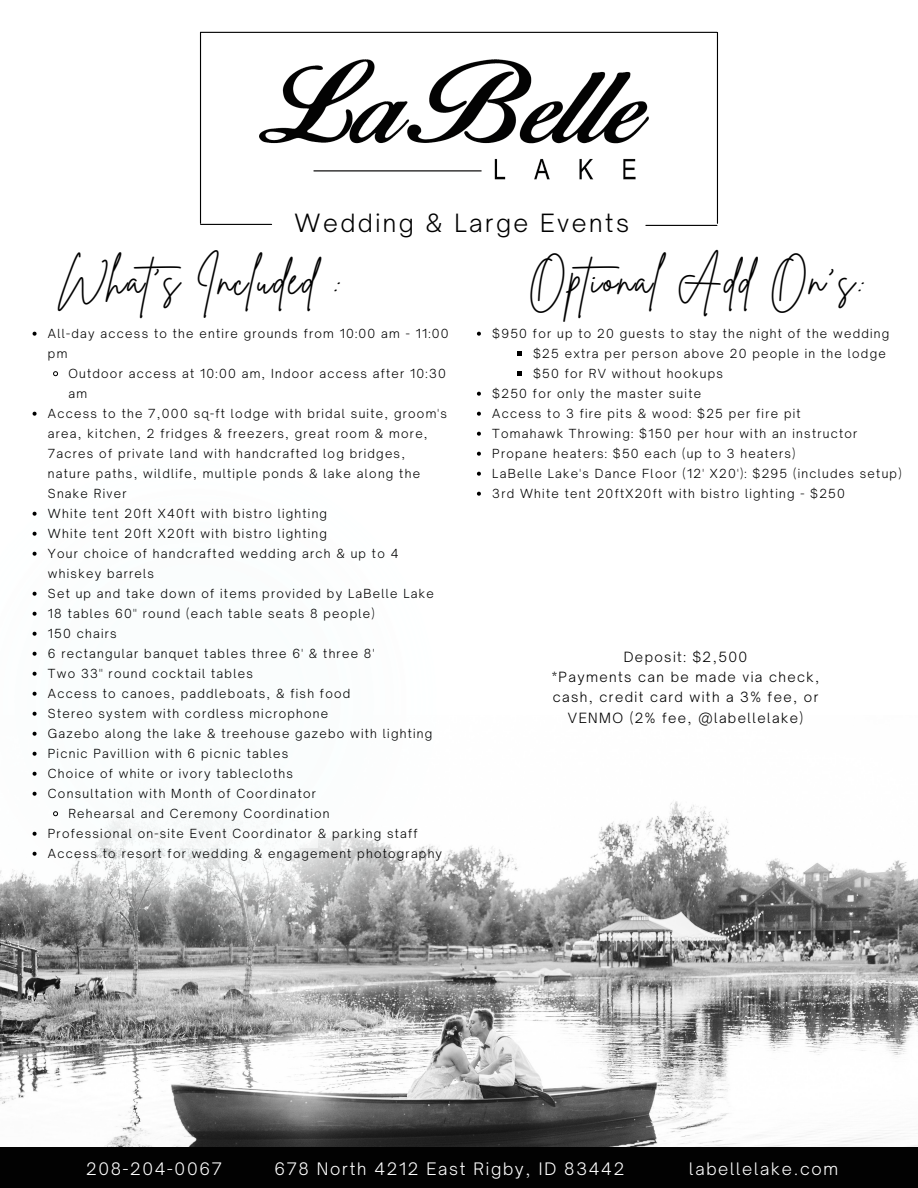
<style>
.page{position:relative;width:918px;height:1188px;background:#fff}
.page>*{position:absolute;margin:0;border:0;box-sizing:border-box;transform-origin:0 0}
.t1{font:42px "Brittany Signature";letter-spacing:.04em;color:#000}
.t2{font:300 24px "Open Sauce One";letter-spacing:.105em;color:#000}
.t3{font:300 16.5px "Open Sauce One";letter-spacing:.105em;color:#fff}
.t4{font:300 13.5px/20.2px "Open Sauce One";letter-spacing:.105em;color:#000;text-align:center}
.t5{font:300 12px/20px "Open Sauce One";letter-spacing:.105em;color:#000}
</style>
<div class="page">
<img style="left:259px;top:59px;width:390px;height:121px">
<hr style="left:201px;top:224px;width:71px;height:1px;background:#000">
<hr style="left:646px;top:225px;width:71px;height:1px;background:#000">
<hr style="left:201px;top:32px;width:516px;height:1px;background:#000">
<hr style="left:200px;top:32px;width:1px;height:191px;background:#000">
<hr style="left:717px;top:32px;width:1px;height:191px;background:#000">
<img style="left:0;top:816px;width:918px;height:332px">
<div style="left:0;top:1148px;width:918px;height:40px;background:#020202"></div>
<img style="left:0;top:391px;width:500px;height:595px">
<svg style="left:33px;top:332px;width:4px;height:4px"></svg>
<svg style="left:53px;top:371px;width:6px;height:6px"></svg>
<svg style="left:33px;top:412px;width:4px;height:4px"></svg>
<svg style="left:33px;top:512px;width:4px;height:4px"></svg>
<svg style="left:33px;top:532px;width:4px;height:4px"></svg>
<svg style="left:33px;top:552px;width:4px;height:4px"></svg>
<svg style="left:33px;top:592px;width:4px;height:4px"></svg>
<svg style="left:33px;top:612px;width:4px;height:4px"></svg>
<svg style="left:33px;top:632px;width:4px;height:4px"></svg>
<svg style="left:33px;top:652px;width:4px;height:4px"></svg>
<svg style="left:33px;top:672px;width:4px;height:4px"></svg>
<svg style="left:33px;top:692px;width:4px;height:4px"></svg>
<svg style="left:33px;top:712px;width:4px;height:4px"></svg>
<svg style="left:33px;top:732px;width:4px;height:4px"></svg>
<svg style="left:33px;top:752px;width:4px;height:4px"></svg>
<svg style="left:33px;top:772px;width:4px;height:4px"></svg>
<svg style="left:33px;top:792px;width:4px;height:4px"></svg>
<svg style="left:52px;top:810px;width:7px;height:7px"></svg>
<svg style="left:33px;top:832px;width:4px;height:4px"></svg>
<svg style="left:33px;top:852px;width:4px;height:4px"></svg>
<svg style="left:477px;top:332px;width:4px;height:4px"></svg>
<svg style="left:518px;top:352px;width:4px;height:4px"></svg>
<svg style="left:518px;top:372px;width:4px;height:4px"></svg>
<svg style="left:477px;top:392px;width:4px;height:4px"></svg>
<svg style="left:477px;top:412px;width:4px;height:4px"></svg>
<svg style="left:477px;top:432px;width:4px;height:4px"></svg>
<svg style="left:477px;top:452px;width:4px;height:4px"></svg>
<svg style="left:477px;top:472px;width:4px;height:4px"></svg>
<svg style="left:477px;top:492px;width:4px;height:4px"></svg>
<p class="t2" style="left:295px;top:208px;width:336px">Wedding &amp; Large Events</p>
<p class="t1" style="left:58px;top:253px;width:285px">What's Included :</p>
<p class="t1" style="left:529px;top:253px;width:339px">Optional Add On's:</p>
<p class="t5" style="left:48px;top:323px;width:402px">All-day access to the entire grounds from 10:00 am - 11:00 pm</p>
<p class="t5" style="left:68px;top:363px;width:379px">Outdoor access at 10:00 am, Indoor access after 10:30 am</p>
<p class="t5" style="left:48px;top:403px;width:401px">Access to the 7,000 sq-ft lodge with bridal suite, groom's area, kitchen, 2 fridges &amp; freezers, great room &amp; more, 7acres of private land with handcrafted log bridges, nature paths, wildlife, multiple ponds &amp; lake along the Snake River</p>
<p class="t5" style="left:48px;top:503px;width:281px">White tent 20ft X40ft with bistro lighting</p>
<p class="t5" style="left:48px;top:523px;width:281px">White tent 20ft X20ft with bistro lighting</p>
<p class="t5" style="left:48px;top:543px;width:352px">Your choice of handcrafted wedding arch &amp; up to 4 whiskey barrels</p>
<p class="t5" style="left:48px;top:583px;width:388px">Set up and take down of items provided by LaBelle Lake</p>
<p class="t5" style="left:48px;top:603px;width:328px">18 tables 60" round (each table seats 8 people)</p>
<p class="t5" style="left:48px;top:623px;width:70px">150 chairs</p>
<p class="t5" style="left:48px;top:643px;width:328px">6 rectangular banquet tables three 6' &amp; three 8'</p>
<p class="t5" style="left:48px;top:663px;width:206px">Two 33" round cocktail tables</p>
<p class="t5" style="left:48px;top:683px;width:304px">Access to canoes, paddleboats, &amp; fish food</p>
<p class="t5" style="left:48px;top:703px;width:282px">Stereo system with cordless microphone</p>
<p class="t5" style="left:48px;top:723px;width:386px">Gazebo along the lake &amp; treehouse gazebo with lighting</p>
<p class="t5" style="left:48px;top:743px;width:242px">Picnic Pavillion with 6 picnic tables</p>
<p class="t5" style="left:48px;top:763px;width:246px">Choice of white or ivory tablecloths</p>
<p class="t5" style="left:48px;top:783px;width:270px">Consultation with Month of Coordinator</p>
<p class="t5" style="left:68px;top:803px;width:263px">Rehearsal and Ceremony Coordination</p>
<p class="t5" style="left:48px;top:823px;width:371px">Professional on-site Event Coordinator &amp; parking staff</p>
<p class="t5" style="left:48px;top:843px;width:396px">Access to resort for wedding &amp; engagement photography</p>
<p class="t5" style="left:492px;top:323px;width:399px">$950 for up to 20 guests to stay the night of the wedding</p>
<p class="t5" style="left:533px;top:343px;width:354px">$25 extra per person above 20 people in the lodge</p>
<p class="t5" style="left:533px;top:363px;width:191px">$50 for RV without hookups</p>
<p class="t5" style="left:492px;top:383px;width:210px">$250 for only the master suite</p>
<p class="t5" style="left:492px;top:403px;width:310px">Access to 3 fire pits &amp; wood: $25 per fire pit</p>
<p class="t5" style="left:492px;top:423px;width:367px">Tomahawk Throwing: $150 per hour with an instructor</p>
<p class="t5" style="left:492px;top:443px;width:305px">Propane heaters: $50 each (up to 3 heaters)</p>
<p class="t5" style="left:492px;top:463px;width:411px">LaBelle Lake's Dance Floor (12' X20'): $295 (includes setup)</p>
<p class="t5" style="left:492px;top:483px;width:354px">3rd White tent 20ftX20ft with bistro lighting - $250</p>
<p class="t4" style="left:624px;top:647px;width:125px">Deposit: $2,500</p>
<p class="t4" style="left:552px;top:667px;width:269px">*Payments can be made via check, cash, credit card with a 3% fee, or<br>VENMO (2% fee, @labellelake)</p>
<p class="t3" style="left:86px;top:1159px;width:137px">208-204-0067</p>
<p class="t3" style="left:274px;top:1159px;width:351px">678 North 4212 East Rigby, ID 83442</p>
<p class="t3" style="left:689px;top:1159px;width:150px">labellelake.com</p>
</div>
